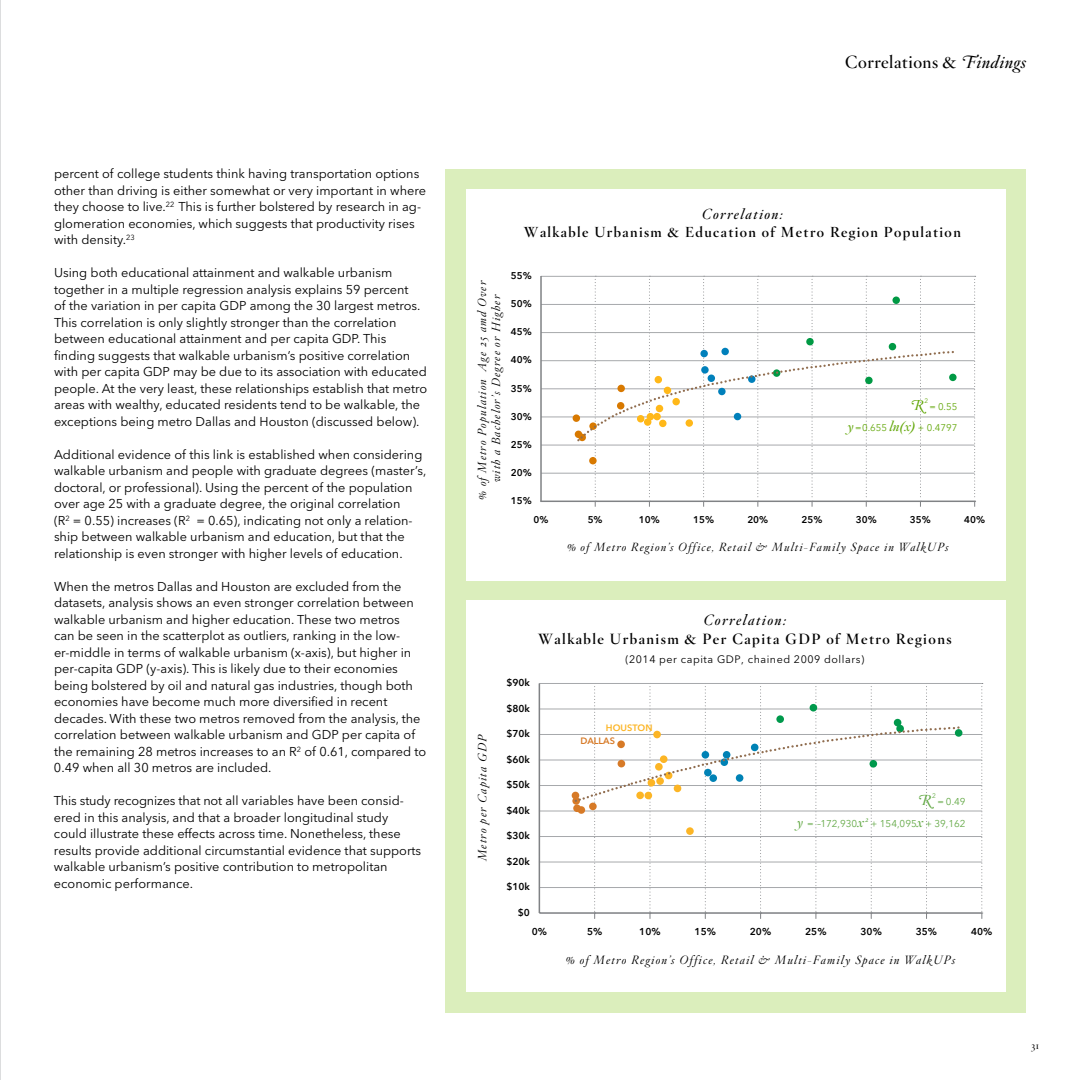
<style>
.page{position:relative;width:1080px;height:1080px;background:#fff}
.page>*{position:absolute;margin:0;border:0;box-sizing:border-box;transform-origin:0 0}
.t1{font:600 17.25px "Hoefler Titling";letter-spacing:.03em;color:#000}
.t2{font:700 14.55px "Hoefler Titling";letter-spacing:.1em;color:#000}
.t3{font:italic 600 14.55px "Hoefler Titling";letter-spacing:.1em;color:#000}
.t4{font:700 14.25px "Hoefler Titling";letter-spacing:.1em;color:#000}
.t5{font:italic 600 14.25px "Hoefler Titling";letter-spacing:.1em;color:#000}
.t6{font:13.95px "Hoefler Titling Semi Swash";color:#62a844}
.t7{font:13.8px "Hoefler Titling Semi Swash";color:#63a70a}
.t8{font:12.75px/16.5px "Avenir Next LT Pro";color:#000}
.t9{font:italic 300 11.85px "Hoefler Titling";letter-spacing:.1em;color:#000}
.t10{font:italic 300 11.7px/14px "Hoefler Titling";letter-spacing:.1em;color:#000;text-align:center}
.t11{font:10.65px "Avenir Next LT Pro";letter-spacing:.05em;color:#000}
.t12{font:300 10.5px "Hoefler Titling";color:#000}
.t13{font:600 9.9px "Avenir Next LT Pro";color:#010101}
.t14{font:9.9px "Avenir Next LT Pro";color:#62a844}
.t15{font:600 9.75px "Avenir Next LT Pro";color:#010101}
.t16{font:9.6px "Avenir Next LT Pro";color:#63a70a}
.t17{font:600 9.15px "Avenir Next LT Pro";color:#fcb525}
.t18{font:600 9.15px "Avenir Next LT Pro";color:#d77a27}
.t19{font:6.6px "Avenir Next LT Pro";color:#62a844}
.t20{font:6.45px "Avenir Next LT Pro";color:#63a70a}
.s1{font-family:"Hoefler Titling Semi Swash";font-weight:400}
.s2{font-family:"Hoefler Titling Semi Swash";font-size:13.8px}
.s3{font-family:"Hoefler Titling Semi Swash";font-size:13.95px}
</style>
<div class="page">
<hr style="left:0;top:0;width:1px;height:1080px;background:#d1d3d4">
<div style="left:446px;top:169px;width:580px;height:843px;background:#dbeebc"></div>
<div style="left:466px;top:189px;width:540px;height:391px;background:#fff"></div>
<hr style="left:541px;top:276px;width:434px;height:1px;background:#a7a9ac">
<hr style="left:541px;top:304px;width:434px;height:1px;background:#a7a9ac">
<hr style="left:541px;top:332px;width:434px;height:1px;background:#a7a9ac">
<hr style="left:541px;top:360px;width:434px;height:1px;background:#a7a9ac">
<hr style="left:541px;top:388px;width:434px;height:1px;background:#a7a9ac">
<hr style="left:541px;top:417px;width:434px;height:1px;background:#a7a9ac">
<hr style="left:541px;top:445px;width:434px;height:1px;background:#a7a9ac">
<hr style="left:541px;top:473px;width:434px;height:1px;background:#a7a9ac">
<hr style="left:540px;top:276px;width:2px;height:225px;background:#808285">
<hr style="left:541px;top:501px;width:434px;height:1px;background:#808285">
<svg style="left:974px;top:276px;width:2px;height:231px"></svg>
<svg style="left:573px;top:276px;width:382px;height:231px"></svg>
<div style="left:466px;top:601px;width:540px;height:391px;background:#fff"></div>
<hr style="left:539px;top:683px;width:443px;height:1px;background:#a7a9ac">
<hr style="left:539px;top:709px;width:443px;height:1px;background:#a7a9ac">
<hr style="left:539px;top:734px;width:443px;height:1px;background:#a7a9ac">
<hr style="left:539px;top:760px;width:443px;height:1px;background:#a7a9ac">
<hr style="left:539px;top:785px;width:443px;height:1px;background:#a7a9ac">
<hr style="left:539px;top:811px;width:443px;height:1px;background:#a7a9ac">
<hr style="left:539px;top:836px;width:443px;height:1px;background:#a7a9ac">
<hr style="left:539px;top:862px;width:443px;height:1px;background:#a7a9ac">
<hr style="left:539px;top:887px;width:443px;height:1px;background:#a7a9ac">
<hr style="left:539px;top:683px;width:1px;height:230px;background:#808285">
<hr style="left:539px;top:912px;width:443px;height:2px;background:#808285">
<svg style="left:981px;top:683px;width:2px;height:236px"></svg>
<div style="left:955px;top:729px;width:7px;height:8px;background:#00994c;border-radius:50%"></div>
<div style="left:572px;top:792px;width:7px;height:7px;background:#d77a27;border-radius:50%"></div>
<svg style="left:574px;top:686px;width:387px;height:233px"></svg>
<p class="t8" style="left:54px;top:166px;width:374px">percent of college students think having transportation options other than driving is either somewhat or very important in where they choose to live. <sup>22</sup> This is further bolstered by research in ag&shy;glomeration economies, which suggests that productivity rises with density. <sup>23</sup></p>
<p class="t8" style="left:54px;top:265px;width:375px">Using both educational attainment and walkable urbanism together in a multiple regression analysis explains 59 percent<br>of the variation in per capita GDP among the 30 largest metros.<br>This correlation is only slightly stronger than the correlation between educational attainment and per capita GDP. This finding suggests that walkable urbanism’s positive correlation with per capita GDP may be due to its association with educated people. At the very least, these relationships establish that metro areas with wealthy, educated residents tend to be walkable, the exceptions being metro Dallas and Houston (discussed below).</p>
<p class="t8" style="left:54px;top:446px;width:374px">Additional evidence of this link is established when considering walkable urbanism and people with graduate degrees (master’s, doctoral, or professional). Using the percent of the population over age 25 with a graduate degree, the original correlation<br>(R<sup>2</sup> = 0.55) increases (R<sup>2</sup> = 0.65), indicating not only a relation&shy;ship between walkable urbanism and education, but that the relationship is even stronger with higher levels of education.</p>
<p class="t8" style="left:54px;top:578px;width:374px">When the metros Dallas and Houston are excluded from the datasets, analysis shows an even stronger correlation between walkable urbanism and higher education. These two metros<br>can be seen in the scatterplot as outliers, ranking in the low&shy;er-middle in terms of walkable urbanism (x-axis), but higher in per-capita GDP (y-axis). This is likely due to their economies being bolstered by oil and natural gas industries, though both economies have become much more diversified in recent decades. With these two metros removed from the analysis, the correlation between walkable urbanism and GDP per capita of the remaining 28 metros increases to an R<sup>2</sup> of 0.61, compared to 0.49 when all 30 metros are included.</p>
<p class="t8" style="left:54px;top:793px;width:369px">This study recognizes that not all variables have been consid&shy;ered in this analysis, and that a broader longitudinal study could illustrate these effects across time. Nonetheless, these results provide additional circumstantial evidence that supports walkable urbanism’s positive contribution to metropolitan economic performance.</p>
<h1 class="t1" style="left:845px;top:51px;width:182px">Correlations &amp; <span class="s1">Findings</span></h1>
<p class="t5" style="left:702px;top:206px;width:83px">Correlation:</p>
<p class="t4" style="left:524px;top:224px;width:438px">Walkable Urbanism &amp; Education of Metro Region Population</p>
<p class="t15" style="left:511px;top:270px;width:22px">55%</p>
<p class="t10" style="left:475px;top:500px;width:221px;rotate:-90deg">% of Metro Population Age 25 amd Over with a Bachelor’s Degree or Higher</p>
<p class="t15" style="left:511px;top:298px;width:22px">50%</p>
<p class="t15" style="left:511px;top:326px;width:22px">45%</p>
<p class="t15" style="left:511px;top:354px;width:22px">40%</p>
<p class="t15" style="left:511px;top:382px;width:22px">35%</p>
<p class="t15" style="left:511px;top:410px;width:22px">30%</p>
<p class="t15" style="left:511px;top:438px;width:22px">25%</p>
<p class="t15" style="left:511px;top:467px;width:22px">20%</p>
<p class="t15" style="left:511px;top:495px;width:22px">15%</p>
<p class="t7" style="left:911px;top:396px;width:15px">R</p>
<p class="t20" style="left:925px;top:397px;width:5px">2</p>
<p class="t16" style="left:930px;top:401px;width:29px">= 0.55</p>
<p class="t16" style="left:848px;top:422px;width:111px"><span class="s2">y</span>=0.655 <span class="s2">ln(x)</span> + 0.4797</p>
<p class="t15" style="left:534px;top:514px;width:17px">0%</p>
<p class="t15" style="left:588px;top:514px;width:17px">5%</p>
<p class="t15" style="left:639px;top:514px;width:22px">10%</p>
<p class="t15" style="left:693px;top:514px;width:22px">15%</p>
<p class="t15" style="left:747px;top:514px;width:22px">20%</p>
<p class="t15" style="left:802px;top:514px;width:22px">25%</p>
<p class="t15" style="left:856px;top:514px;width:22px">30%</p>
<p class="t15" style="left:910px;top:514px;width:22px">35%</p>
<p class="t10" style="left:567px;top:540px;width:383px">% of Metro Region’s Office, Retail &amp; Multi-Family Space in WalkUPs</p>
<p class="t15" style="left:964px;top:514px;width:22px">40%</p>
<p class="t9" style="left:475px;top:861px;width:128px;rotate:-90deg">Metro per Capita GDP</p>
<p class="t3" style="left:703px;top:611px;width:84px">Correlation:</p>
<p class="t2" style="left:538px;top:630px;width:415px">Walkable Urbanism &amp; Per Capita GDP of Metro Regions</p>
<p class="t11" style="left:625px;top:653px;width:240px">(2014 per capita GDP, chained 2009 dollars)</p>
<p class="t13" style="left:506px;top:677px;width:25px">$90k</p>
<p class="t13" style="left:506px;top:702px;width:25px">$80k</p>
<p class="t13" style="left:506px;top:728px;width:25px">$70k</p>
<p class="t13" style="left:506px;top:753px;width:25px">$60k</p>
<p class="t13" style="left:506px;top:779px;width:25px">$50k</p>
<p class="t13" style="left:506px;top:804px;width:25px">$40k</p>
<p class="t13" style="left:506px;top:830px;width:25px">$30k</p>
<p class="t13" style="left:506px;top:855px;width:25px">$20k</p>
<p class="t13" style="left:506px;top:881px;width:25px">$10k</p>
<p class="t13" style="left:518px;top:906px;width:14px">$0</p>
<p class="t17" style="left:606px;top:722px;width:48px">HOUSTON</p>
<p class="t18" style="left:580px;top:736px;width:36px">DALLAS</p>
<p class="t6" style="left:918px;top:791px;width:15px">R</p>
<p class="t19" style="left:932px;top:792px;width:5px">2</p>
<p class="t14" style="left:937px;top:796px;width:30px">= 0.49</p>
<p class="t14" style="left:797px;top:818px;width:170px"><span class="s3">y</span> = -172,930<span class="s3">x</span><sup>2</sup> + 154,095<span class="s3">x</span> + 39,162</p>
<p class="t13" style="left:532px;top:926px;width:17px">0%</p>
<p class="t13" style="left:587px;top:926px;width:17px">5%</p>
<p class="t13" style="left:639px;top:926px;width:23px">10%</p>
<p class="t13" style="left:695px;top:926px;width:23px">15%</p>
<p class="t13" style="left:750px;top:926px;width:23px">20%</p>
<p class="t13" style="left:805px;top:926px;width:23px">25%</p>
<p class="t13" style="left:861px;top:926px;width:23px">30%</p>
<p class="t13" style="left:916px;top:926px;width:23px">35%</p>
<p class="t9" style="left:566px;top:952px;width:391px">% of Metro Region’s Office, Retail &amp; Multi-Family Space in WalkUPs</p>
<p class="t13" style="left:971px;top:926px;width:23px">40%</p>
<p class="t12" style="left:1031px;top:1038px;width:10px">31</p>
</div>
